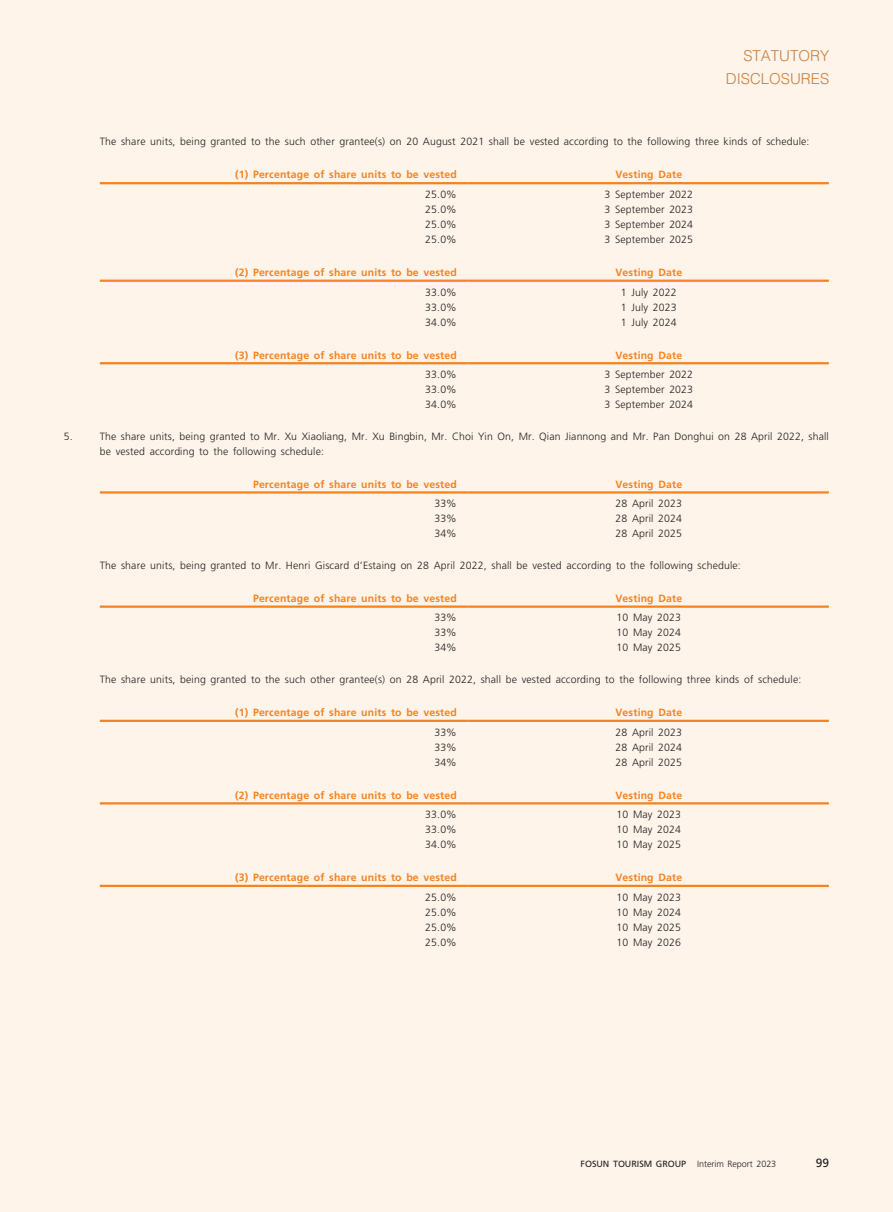
<style>
.page{position:relative;width:893px;height:1212px;background:#fff}
.page>*{position:absolute;margin:0;border:0;box-sizing:border-box;transform-origin:0 0}
.t1{font:300 15px/22.5px "Helvetica LT Std";color:#cc7e3b;text-align:right}
.t2{font:12px "Frutiger LT Std";color:#231f20}
._21_IN0__Note{font:300 10.5px/15px "Frutiger LT Std";letter-spacing:.015em;color:#231f20}
._02_Note_Text{font:300 10.5px "Frutiger LT Std";letter-spacing:.015em;color:#231f20}
._02_Note_Text-2{font:700 10.5px "Frutiger LT Std";letter-spacing:.015em;color:#f58320}
.t3{font:9px "Frutiger LT Std";letter-spacing:-.005em;color:#231f20}
.s1{font-weight:300}
</style>
<div class="page">
<div style="left:3px;top:0;width:890px;height:1212px;background:#fef4ea"></div>
<hr style="left:0;top:0;width:3px;height:1212px;background:#fef4ea">
<hr style="left:100px;top:182px;width:369px;height:2px;background:#f58320">
<hr style="left:469px;top:182px;width:360px;height:2px;background:#f58320">
<hr style="left:100px;top:280px;width:369px;height:2px;background:#f58320">
<hr style="left:469px;top:280px;width:360px;height:2px;background:#f58320">
<hr style="left:100px;top:362px;width:369px;height:2px;background:#f58320">
<hr style="left:469px;top:362px;width:360px;height:2px;background:#f58320">
<hr style="left:100px;top:491px;width:369px;height:2px;background:#f58320">
<hr style="left:469px;top:491px;width:360px;height:2px;background:#f58320">
<hr style="left:100px;top:605px;width:369px;height:3px;background:#f58320">
<hr style="left:469px;top:605px;width:360px;height:3px;background:#f58320">
<hr style="left:100px;top:720px;width:369px;height:2px;background:#f58320">
<hr style="left:469px;top:720px;width:360px;height:2px;background:#f58320">
<hr style="left:100px;top:802px;width:369px;height:2px;background:#f58320">
<hr style="left:469px;top:802px;width:360px;height:2px;background:#f58320">
<hr style="left:100px;top:885px;width:369px;height:2px;background:#f58320">
<hr style="left:469px;top:885px;width:360px;height:2px;background:#f58320">
<h1 class="t1" style="left:726px;top:44px;width:105px">STATUTORY<br>DISCLOSURES</h1>
<p class="_21_IN0__Note" style="left:100px;top:134px;width:711px">The share units, being granted to the such other grantee(s) on 20 August 2021 shall be vested according to the following three kinds of schedule:</p>
<p class="_02_Note_Text-2" style="left:235px;top:169px;width:223px">(1) Percentage of share units to be vested</p>
<p class="_02_Note_Text-2" style="left:615px;top:169px;width:68px">Vesting Date</p>
<p class="_02_Note_Text" style="left:425px;top:188px;width:33px">25.0%</p>
<p class="_02_Note_Text" style="left:605px;top:188px;width:90px">3 September 2022</p>
<p class="_02_Note_Text" style="left:425px;top:203px;width:33px">25.0%</p>
<p class="_02_Note_Text" style="left:605px;top:203px;width:90px">3 September 2023</p>
<p class="_02_Note_Text" style="left:425px;top:218px;width:33px">25.0%</p>
<p class="_02_Note_Text" style="left:605px;top:218px;width:90px">3 September 2024</p>
<p class="_02_Note_Text" style="left:425px;top:233px;width:33px">25.0%</p>
<p class="_02_Note_Text" style="left:605px;top:233px;width:90px">3 September 2025</p>
<p class="_02_Note_Text-2" style="left:235px;top:266px;width:223px">(2) Percentage of share units to be vested</p>
<p class="_02_Note_Text-2" style="left:615px;top:266px;width:68px">Vesting Date</p>
<p class="_02_Note_Text" style="left:425px;top:286px;width:33px">33.0%</p>
<p class="_02_Note_Text" style="left:621px;top:286px;width:57px">1 July 2022</p>
<p class="_02_Note_Text" style="left:425px;top:301px;width:33px">33.0%</p>
<p class="_02_Note_Text" style="left:621px;top:301px;width:57px">1 July 2023</p>
<p class="_02_Note_Text" style="left:425px;top:316px;width:33px">34.0%</p>
<p class="_02_Note_Text" style="left:621px;top:316px;width:57px">1 July 2024</p>
<p class="_02_Note_Text-2" style="left:235px;top:349px;width:223px">(3) Percentage of share units to be vested</p>
<p class="_02_Note_Text-2" style="left:615px;top:349px;width:68px">Vesting Date</p>
<p class="_02_Note_Text" style="left:425px;top:368px;width:33px">33.0%</p>
<p class="_02_Note_Text" style="left:605px;top:368px;width:90px">3 September 2022</p>
<p class="_02_Note_Text" style="left:425px;top:383px;width:33px">33.0%</p>
<p class="_02_Note_Text" style="left:605px;top:383px;width:90px">3 September 2023</p>
<p class="_02_Note_Text" style="left:425px;top:398px;width:33px">34.0%</p>
<p class="_02_Note_Text" style="left:605px;top:398px;width:90px">3 September 2024</p>
<p class="_21_IN0__Note" style="left:64px;top:429px;width:10px">5.</p>
<p class="_21_IN0__Note" style="left:100px;top:429px;width:730px">The share units, being granted to Mr. Xu Xiaoliang, Mr. Xu Bingbin, Mr. Choi Yin On, Mr. Qian Jiannong and Mr. Pan Donghui on 28 April 2022, shall be vested according to the following schedule:</p>
<p class="_02_Note_Text-2" style="left:253px;top:478px;width:205px">Percentage of share units to be vested</p>
<p class="_02_Note_Text-2" style="left:615px;top:478px;width:68px">Vesting Date</p>
<p class="_02_Note_Text" style="left:434px;top:498px;width:24px">33%</p>
<p class="_02_Note_Text" style="left:616px;top:498px;width:68px">28 April 2023</p>
<p class="_02_Note_Text" style="left:434px;top:513px;width:24px">33%</p>
<p class="_02_Note_Text" style="left:616px;top:513px;width:68px">28 April 2024</p>
<p class="_02_Note_Text" style="left:434px;top:528px;width:24px">34%</p>
<p class="_02_Note_Text" style="left:616px;top:528px;width:68px">28 April 2025</p>
<p class="_21_IN0__Note" style="left:100px;top:558px;width:642px">The share units, being granted to Mr. Henri Giscard d’Estaing on 28 April 2022, shall be vested according to the following schedule:</p>
<p class="_02_Note_Text-2" style="left:253px;top:592px;width:205px">Percentage of share units to be vested</p>
<p class="_02_Note_Text-2" style="left:615px;top:592px;width:68px">Vesting Date</p>
<p class="_02_Note_Text" style="left:434px;top:612px;width:24px">33%</p>
<p class="_02_Note_Text" style="left:617px;top:612px;width:66px">10 May 2023</p>
<p class="_02_Note_Text" style="left:434px;top:627px;width:24px">33%</p>
<p class="_02_Note_Text" style="left:617px;top:627px;width:66px">10 May 2024</p>
<p class="_02_Note_Text" style="left:434px;top:642px;width:24px">34%</p>
<p class="_02_Note_Text" style="left:617px;top:642px;width:66px">10 May 2025</p>
<p class="_21_IN0__Note" style="left:100px;top:672px;width:703px">The share units, being granted to the such other grantee(s) on 28 April 2022, shall be vested according to the following three kinds of schedule:</p>
<p class="_02_Note_Text-2" style="left:235px;top:706px;width:223px">(1) Percentage of share units to be vested</p>
<p class="_02_Note_Text-2" style="left:615px;top:706px;width:68px">Vesting Date</p>
<p class="_02_Note_Text" style="left:434px;top:726px;width:24px">33%</p>
<p class="_02_Note_Text" style="left:616px;top:726px;width:68px">28 April 2023</p>
<p class="_02_Note_Text" style="left:434px;top:741px;width:24px">33%</p>
<p class="_02_Note_Text" style="left:616px;top:741px;width:68px">28 April 2024</p>
<p class="_02_Note_Text" style="left:434px;top:756px;width:24px">34%</p>
<p class="_02_Note_Text" style="left:616px;top:756px;width:68px">28 April 2025</p>
<p class="_02_Note_Text-2" style="left:235px;top:789px;width:223px">(2) Percentage of share units to be vested</p>
<p class="_02_Note_Text-2" style="left:615px;top:789px;width:68px">Vesting Date</p>
<p class="_02_Note_Text" style="left:425px;top:808px;width:33px">33.0%</p>
<p class="_02_Note_Text" style="left:617px;top:808px;width:66px">10 May 2023</p>
<p class="_02_Note_Text" style="left:425px;top:823px;width:33px">33.0%</p>
<p class="_02_Note_Text" style="left:617px;top:823px;width:66px">10 May 2024</p>
<p class="_02_Note_Text" style="left:425px;top:838px;width:33px">34.0%</p>
<p class="_02_Note_Text" style="left:617px;top:838px;width:66px">10 May 2025</p>
<p class="_02_Note_Text-2" style="left:235px;top:871px;width:223px">(3) Percentage of share units to be vested</p>
<p class="_02_Note_Text-2" style="left:615px;top:871px;width:68px">Vesting Date</p>
<p class="_02_Note_Text" style="left:425px;top:891px;width:33px">25.0%</p>
<p class="_02_Note_Text" style="left:617px;top:891px;width:66px">10 May 2023</p>
<p class="_02_Note_Text" style="left:425px;top:906px;width:33px">25.0%</p>
<p class="_02_Note_Text" style="left:617px;top:906px;width:66px">10 May 2024</p>
<p class="_02_Note_Text" style="left:425px;top:921px;width:33px">25.0%</p>
<p class="_02_Note_Text" style="left:617px;top:921px;width:66px">10 May 2025</p>
<p class="_02_Note_Text" style="left:425px;top:936px;width:33px">25.0%</p>
<p class="_02_Note_Text" style="left:617px;top:936px;width:66px">10 May 2026</p>
<p class="t3" style="left:581px;top:1159px;width:197px">FOSUN TOURISM GROUP <span class="s1">Interim Report 2023</span></p>
<p class="t2" style="left:816px;top:1156px;width:15px">99</p>
</div>
